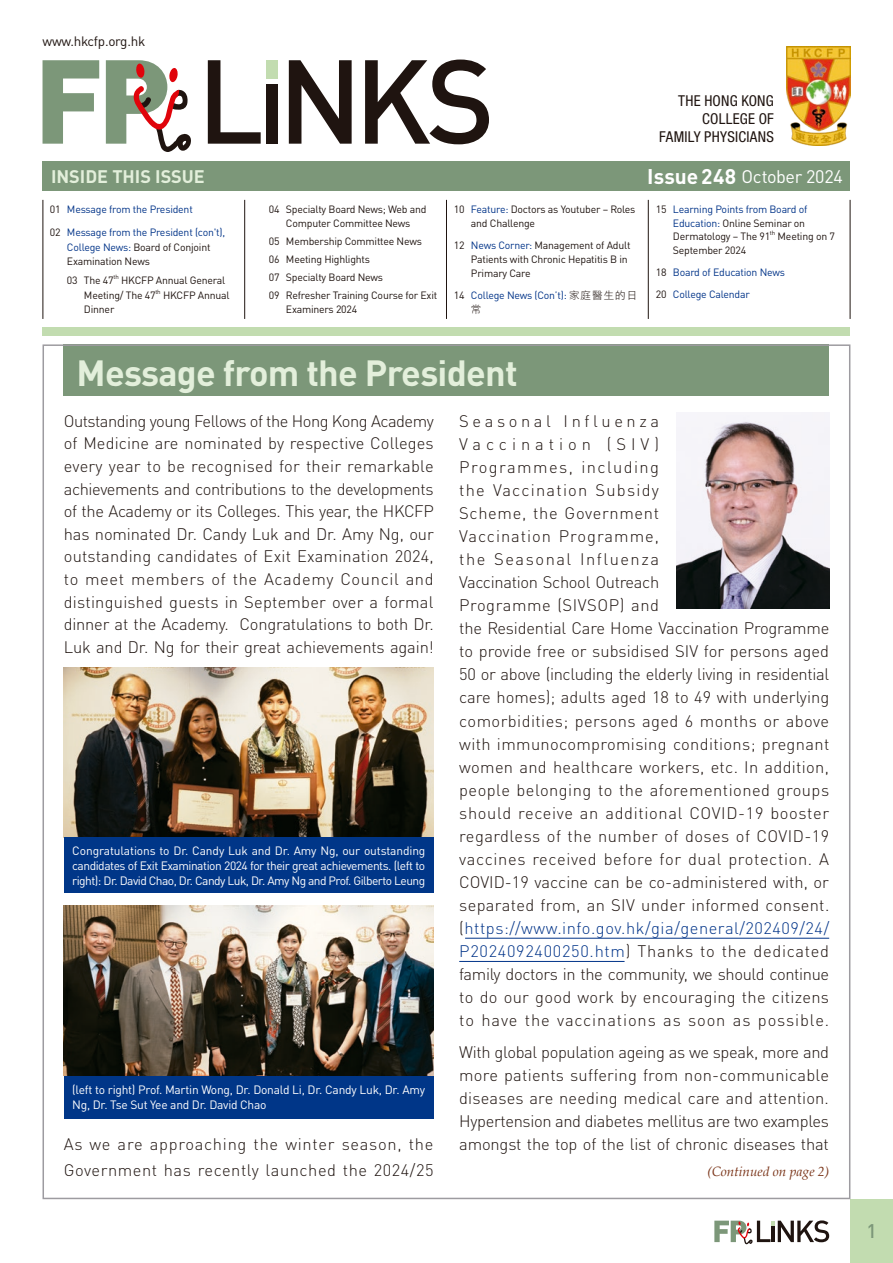
<style>
.page{position:relative;width:893px;height:1263px;background:#fff}
.page>*{position:absolute;margin:0;border:0;box-sizing:border-box;transform-origin:0 0}
.t1{font:700 36px "DIN Pro";letter-spacing:-.02em;color:#e3efdb}
.t2{font:500 19.5px "DIN Pro";color:#7c9779}
.t3{font:18px "DIN Pro";letter-spacing:-.02em;color:#fff}
.t4{font:700 18px "DIN Pro";color:#e3efdb}
.t5{font:300 16.5px/23.1px "DIN Pro";letter-spacing:.02em;color:#1f1410}
.t6{font:condensed 15px/18px "Helvetica Neue LT Std";letter-spacing:.015em;color:#1f1410;text-align:right}
.t7{font:italic 13.5px "Book Antiqua";color:#7a3418}
.t8{font:13.5px "DIN Pro";letter-spacing:-.02em;color:#1f1410}
.t9{font:12px/15px "DIN Pro";letter-spacing:-.025em;color:#fff}
.t10{font:10.5px/13.8px "DIN Pro";letter-spacing:-.02em;color:#1f1410}
.t11{font:10.5px/13.5px "DIN Pro";letter-spacing:-.02em;color:#038}
.t12{font:10.5px "DF Li Hei Std W3";color:#1f1410}
.t13{font:6.15px "DIN Pro";color:#1f1410}
.s1{color:#1f1410}
.s2{color:#038}
.s3{font-family:"DF Li Hei Std W3";color:#1f1410}
.s4{font-weight:700;font-size:21px}
</style>
<div class="page">
<div style="left:850px;top:1199px;width:43px;height:64px;background:#c2dcb0"></div>
<div style="left:43px;top:162px;width:807px;height:29px;background:#7c9779"></div>
<img style="left:787px;top:47px;width:63px;height:98px">
<svg style="left:714px;top:1220px;width:115px;height:24px"></svg>
<svg style="left:208px;top:60px;width:53px;height:84px"></svg>
<div style="left:266px;top:84px;width:12px;height:60px;background:#1f1410"></div>
<svg style="left:289px;top:60px;width:63px;height:84px"></svg>
<svg style="left:365px;top:60px;width:124px;height:84px"></svg>
<div style="left:266px;top:60px;width:12px;height:19px;background:#c2dcb0"></div>
<svg style="left:43px;top:60px;width:148px;height:92px"></svg>
<div style="left:43px;top:327px;width:807px;height:9px;background:#c2dcb0"></div>
<hr style="left:244px;top:200px;width:1px;height:119px;background:#1f1410">
<hr style="left:43px;top:200px;width:1px;height:119px;background:#1f1410">
<hr style="left:850px;top:200px;width:1px;height:119px;background:#1f1410">
<hr style="left:446px;top:200px;width:1px;height:119px;background:#1f1410">
<hr style="left:648px;top:200px;width:1px;height:119px;background:#1f1410">
<div style="left:64px;top:344px;width:765px;height:51px;background:#7c9779"></div>
<img style="left:676px;top:412px;width:153px;height:196px">
<img style="left:64px;top:906px;width:370px;height:170px">
<div style="left:64px;top:1076px;width:370px;height:42px;background:#003688"></div>
<img style="left:64px;top:668px;width:370px;height:170px">
<div style="left:64px;top:838px;width:370px;height:55px;background:#003688"></div>
<hr style="left:465px;top:938px;width:364px;height:1px;background:#038">
<hr style="left:459px;top:961px;width:166px;height:1px;background:#038">
<p class="t8" style="left:43px;top:30px;width:104px">www.hkcfp.org.hk</p>
<p class="t4" style="left:51px;top:161px;width:155px">INSIDE THIS ISSUE</p>
<p class="t11" style="left:50px;top:197px;width:177px;line-height:23.1px"><span class="s1">01</span> Message from the President<br><span class="s1">02</span> Message from the President (con't),</p>
<p class="t10" style="left:67px;top:239px;width:145px;line-height:14.5px"><span class="s2">College News:</span> Board of Conjoint<br>Examination News</p>
<p class="t10" style="left:67px;top:272px;width:48px">03 The 47</p>
<p class="t13" style="left:114px;top:272px;width:7px">th</p>
<p class="t10" style="left:84px;top:272px;width:143px;line-height:14.5px;text-indent:37px">HKCFP Annual General<br>Meeting/ The 47</p>
<p class="t13" style="left:155px;top:286px;width:7px">th</p>
<p class="t10" style="left:163px;top:287px;width:68px">HKCFP Annual</p>
<p class="t10" style="left:84px;top:301px;width:32px">Dinner</p>
<p class="t10" style="left:269px;top:201px;width:159px;text-align:center">04 Specialty Board News; Web and<br>Computer Committee News</p>
<p class="t10" style="left:269px;top:231px;width:170px;line-height:18.1px">05 Membership Committee News<br>06 Meeting Highlights<br>07 Specialty Board News<br>09 Refresher Training Course for Exit</p>
<p class="t10" style="left:286px;top:301px;width:73px">Examiners 2024</p>
<p class="t10" style="left:471px;top:201px;width:166px;text-indent:-17px">10 <span class="s2">Feature:</span> Doctors as Youtuber – Roles and Challenge</p>
<p class="t10" style="left:471px;top:238px;width:161px;text-indent:-17px">12 <span class="s2">News Corner:</span> Management of Adult<br>Patients with Chronic Hepatitis B in<br>Primary Care</p>
<p class="t11" style="left:454px;top:288px;width:185px"><span class="s1">14</span> College News (Con’t): <span class="s3">家庭醫生的日</span></p>
<p class="t12" style="left:471px;top:304px;width:12px">常</p>
<p class="t6" style="left:659px;top:92px;width:116px">THE HONG KONG<br>COLLEGE OF<br>FAMILY PHYSICIANS</p>
<p class="t3" style="left:647px;top:162px;width:197px"><span class="s4">Issue248</span> October 2024</p>
<p class="t11" style="left:673px;top:202px;width:136px;text-indent:-17px"><span class="s1">15</span> Learning Points from Board of<br>Education: <span class="s1">Online Seminar on<br>Dermatology – The 91</span></p>
<p class="t13" style="left:770px;top:228px;width:7px">th</p>
<p class="t10" style="left:778px;top:228px;width:59px">Meeting on 7</p>
<p class="t11" style="left:656px;top:238px;width:131px;line-height:22px;text-indent:17px"><span class="s1">September 2024<br>18</span> Board of Education News<br><span class="s1">20</span> College Calendar</p>
<h1 class="t1" style="left:77px;top:343px;width:443px">Message from the President</h1>
<p class="t5" style="left:64px;top:408px;width:372px;line-height:22.6px;text-align:justify">Outstanding young Fellows of the Hong Kong Academy of Medicine are nominated by respective Colleges every year to be recognised for their remarkable achievements and contributions to the developments of the Academy or its Colleges. This year, the HKCFP has nominated Dr. Candy Luk and Dr. Amy Ng, our outstanding candidates of Exit Examination 2024, to meet members of the Academy Council and distinguished guests in September over a formal dinner at the Academy. Congratulations to both Dr.<br>Luk and Dr. Ng for their great achievements again!</p>
<p class="t9" style="left:72px;top:842px;width:355px;text-align:justify">Congratulations to Dr. Candy Luk and Dr. Amy Ng, our outstanding candidates of Exit Examination 2024 for their great achievements. (left to right): Dr. David Chao, Dr. Candy Luk, Dr. Amy Ng and Prof. Gilberto Leung</p>
<p class="t9" style="left:72px;top:1081px;width:354px">(left to right) Prof. Martin Wong, Dr. Donald Li, Dr. Candy Luk, Dr. Amy<br>Ng, Dr. Tse Sut Yee and Dr. David Chao</p>
<p class="t5" style="left:64px;top:1129px;width:371px;line-height:26px">As we are approaching the winter season, the<br>Government has recently launched the 2024/25</p>
<p class="t5" style="left:459px;top:408px;width:372px">Seasonal Influenza<br>Vaccination (SIV)<br>Programmes, including<br>the Vaccination Subsidy<br>Scheme, the Government<br>Vaccination Programme,<br>the Seasonal Influenza<br>Vaccination School Outreach<br>Programme (SIVSOP) and<br>the Residential Care Home Vaccination Programme to provide free or subsidised SIV for persons aged 50 or above (including the elderly living in residential care homes); adults aged 18 to 49 with underlying comorbidities; persons aged 6 months or above with immunocompromising conditions; pregnant women and healthcare workers, etc. In addition, people belonging to the aforementioned groups should receive an additional COVID-19 booster regardless of the number of doses of COVID-19 vaccines received before for dual protection. A COVID-19 vaccine can be co-administered with, or separated from, an SIV under informed consent. (<span class="s2">https://www.info.gov.hk/gia/general/202409/24/ P2024092400250.htm</span>) Thanks to the dedicated family doctors in the community, we should continue to do our good work by encouraging the citizens to have the vaccinations as soon as possible.</p>
<p class="t5" style="left:459px;top:1039px;width:371px;text-align:justify">With global population ageing as we speak, more and more patients suffering from non-communicable diseases are needing medical care and attention.<br>Hypertension and diabetes mellitus are two examples amongst the top of the list of chronic diseases that</p>
<p class="t7" style="left:707px;top:1163px;width:123px">(Continued on page 2)</p>
<p class="t2" style="left:866px;top:1215px;width:12px">1</p>
</div>
